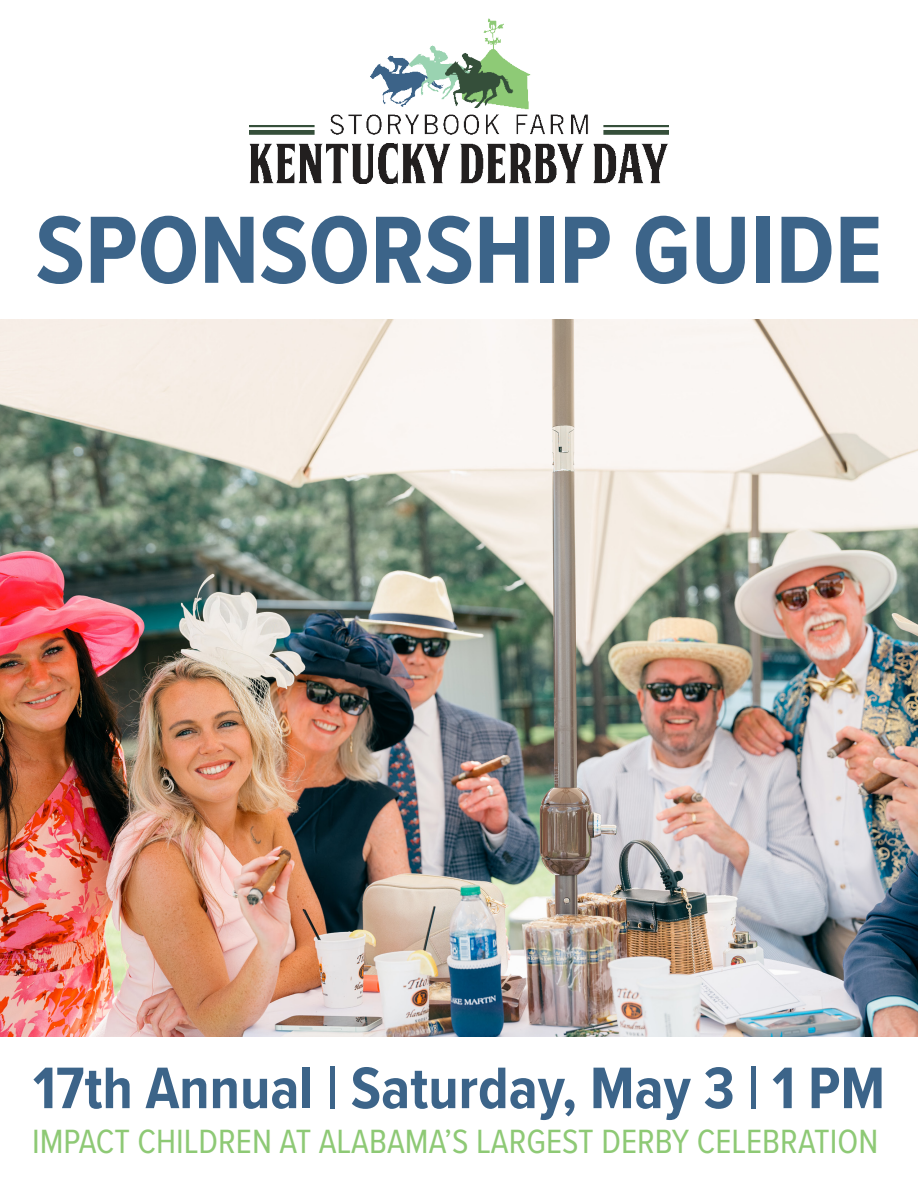
<style>
.page{position:relative;width:918px;height:1188px;background:#fff}
.page>*{position:absolute;margin:0;border:0;box-sizing:border-box;transform-origin:0 0}
.t1{font:700 99px "Proxima Nova Cond";color:#3c6489}
.t2{font:700 60.75px "Proxima Nova Cond";color:#3c6489}
.t3{font:34.8px "Proxima Nova Cond";color:#8ec975}
</style>
<div class="page">
<img style="left:250px;top:19px;width:418px;height:165px">
<img style="left:0;top:319px;width:918px;height:718px">
<p class="t1" style="left:36px;top:177px;width:848px">SPONSORSHIP GUIDE</p>
<p class="t2" style="left:33px;top:1043px;width:854px">17th Annual | Saturday, May 3 | 1 PM</p>
<p class="t3" style="left:32px;top:1116px;width:848px">IMPACT CHILDREN AT ALABAMA’S LARGEST DERBY CELEBRATION</p>
</div>
